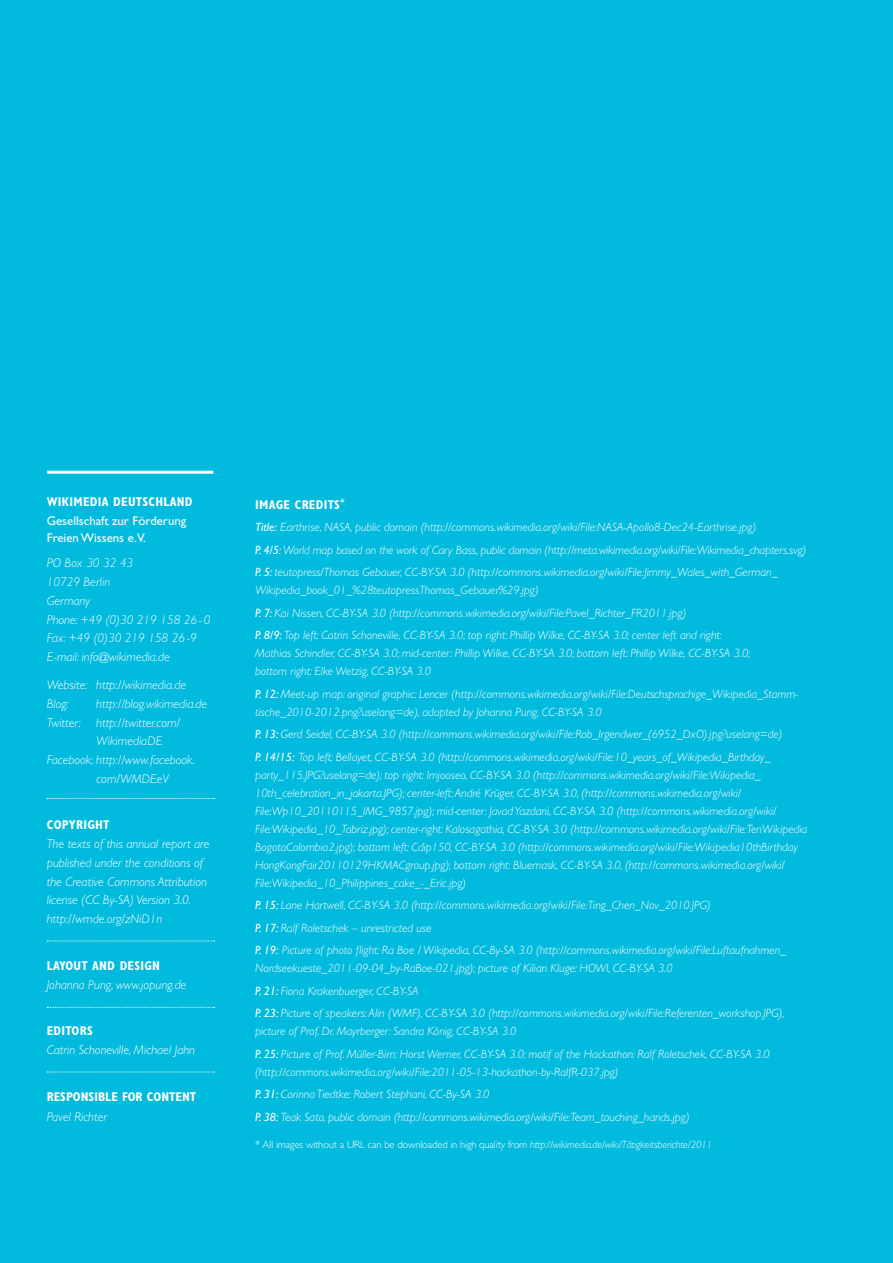
<style>
.page{position:relative;width:893px;height:1263px;background:#00bbde}
.page>*{position:absolute;margin:0;border:0;box-sizing:border-box;transform-origin:0 0}
.t1{font:italic 300 12.75px/18.8px "Gill Sans";color:#fff}
.t2{font:700 condensed 12.75px "Gill Sans";letter-spacing:.02em;color:#fff}
.t3{font:12.75px/17.2px "Gill Sans";color:#fff}
.t4{font:italic 300 12px/22.5px "Gill Sans";color:#fff}
.t5{font:300 10.5px "Gill Sans";letter-spacing:-.01em;color:#fff}
.s1{font-weight:400}
.s2{font-style:italic}
</style>
<div class="page">
<hr style="left:47px;top:471px;width:166px;height:3px;background:#fff">
<svg style="left:47px;top:798px;width:167px;height:1px"></svg>
<svg style="left:47px;top:940px;width:167px;height:1px"></svg>
<svg style="left:47px;top:1007px;width:167px;height:1px"></svg>
<svg style="left:47px;top:1071px;width:167px;height:1px"></svg>
<p class="t2" style="left:47px;top:495px;width:147px">WIKIMEDIA DEUTSCHLAND</p>
<p class="t3" style="left:47px;top:512px;width:141px">Gesellschaft zur Förderung<br>Freien Wissens e.V.</p>
<p class="t1" style="left:47px;top:554px;width:165px">PO Box 30 32 43<br>10729 Berlin<br>Germany<br>Phone: +49 (0)30 219 158 26-0<br>Fax: +49 (0)30 219 158 26-9<br>E-mail: info@wikimedia.de</p>
<p class="t1" style="left:47px;top:675px;width:141px">Website: http://wikimedia.de<br>Blog:</p>
<p class="t1" style="left:96px;top:694px;width:113px">http://blog.wikimedia.de</p>
<p class="t1" style="left:47px;top:713px;width:135px">Twitter: http://twitter.com/</p>
<p class="t1" style="left:96px;top:732px;width:68px">WikimediaDE</p>
<p class="t1" style="left:47px;top:750px;width:149px">Facebook: http://www.facebook.</p>
<p class="t1" style="left:96px;top:769px;width:74px">com/WMDEeV</p>
<p class="t2" style="left:47px;top:817px;width:49px">COPYRIGHT</p>
<p class="t1" style="left:47px;top:834px;width:164px">The texts of this annual report are published under the conditions of the Creative Commons Attribution license (CC By-SA) Version 3.0. http://wmde.org/zNiD1n</p>
<p class="t2" style="left:47px;top:958px;width:54px">LAYOUT AND</p>
<p class="t2" style="left:120px;top:958px;width:42px">DESIGN</p>
<p class="t1" style="left:47px;top:975px;width:141px">Johanna Pung, www.jopung.de</p>
<p class="t2" style="left:47px;top:1023px;width:47px">EDITORS</p>
<p class="t1" style="left:47px;top:1040px;width:150px">Catrin Schoneville, Michael Jahn</p>
<p class="t2" style="left:47px;top:1089px;width:8px">RESPONS</p>
<p class="t2" style="left:94px;top:1089px;width:61px">IBLE FOR CONTENT</p>
<p class="t1" style="left:47px;top:1107px;width:62px">Pavel Richter</p>
<p class="t2" style="left:255px;top:497px;width:13px">IMAGE</p>
<p class="t2" style="left:295px;top:497px;width:8px">CRED</p>
<p class="t2" style="left:324px;top:497px;width:23px">ITS<sup>*</sup></p>
<p class="t4" style="left:255px;top:516px;width:553px"><span class="s1">Title:</span> Earthrise, NASA, public domain (http://commons.wikimedia.org/wiki/File:NASA-Apollo8-Dec24-Earthrise.jpg)<br><span class="s1">P. 4/5:</span> World map based on the work of Cary Bass, public domain (http://meta.wikimedia.org/wiki/File:Wikimedia_chapters.svg)<br><span class="s1">P. 5:</span> teutopress/Thomas Gebauer, CC-BY-SA 3.0 (http://commons.wikimedia.org/wiki/File:Jimmy_Wales_with_German_</p>
<p class="t4" style="left:255px;top:579px;width:468px">Wikipedia_book_01_%28teutopressThomas_Gebauer%29.jpg)<br><span class="s1">P. 7:</span> Kai Nissen, CC-BY-SA 3.0 (http://commons.wikimedia.org/wiki/File:Pavel_Richter_FR2011.jpg)<br><span class="s1">P. 8/9:</span> Top left: Catrin Schoneville, CC-BY-SA 3.0; top right: Phillip Wilke, CC-BY-SA 3.0; center left and right:</p>
<p class="t4" style="left:255px;top:644px;width:497px;line-height:18px">Mathias Schindler, CC-BY-SA 3.0; mid-center: Phillip Wilke, CC-BY-SA 3.0; bottom left: Phillip Wilke, CC-BY-SA 3.0; bottom right: Elke Wetzig, CC-BY-SA 3.0</p>
<p class="t4" style="left:255px;top:685px;width:545px;line-height:18px"><span class="s1">P. 12:</span> Meet-up map: original graphic: Lencer (http://commons.wikimedia.org/wiki/File:Deutschsprachige_Wikipedia_Stamm&shy;tische_2010-2012.png?uselang=de), adapted by Johanna Pung, CC-BY-SA 3.0</p>
<p class="t4" style="left:255px;top:723px;width:529px"><span class="s1">P. 13:</span> Gerd Seidel, CC-BY-SA 3.0 (http://commons.wikimedia.org/wiki/File:Rob_Irgendwer_(6952_DxO).jpg?uselang=de)<br><span class="s1">P. 14/15:</span> Top left: Bellayet, CC-BY-SA 3.0 (http://commons.wikimedia.org/wiki/File:10_years_of_Wikipedia_Birthday_</p>
<p class="t4" style="left:255px;top:766px;width:554px;line-height:18px">party_115.JPG?uselang=de); top right: Imjooseo, CC-BY-SA 3.0 (http://commons.wikimedia.org/wiki/File:Wikipedia_ 10th_celebration_in_jakarta.JPG); center-left: André Krüger, CC-BY-SA 3.0, (http://commons.wikimedia.org/wiki/ File:Wp10_20110115_IMG_9857.jpg); mid-center: Javad Yazdani, CC-BY-SA 3.0 (http://commons.wikimedia.org/wiki/ File:Wikipedia_10_Tabriz.jpg); center-right: Kalosagathia, CC-BY-SA 3.0 (http://commons.wikimedia.org/wiki/File:TenWikipedia BogotaColombia2.jpg); bottom left: Cdip150, CC-BY-SA 3.0 (http://commons.wikimedia.org/wiki/File:Wikipedia10thBirthday HongKongFair20110129HKMACgroup.jpg); bottom right: Bluemask, CC-BY-SA 3.0, (http://commons.wikimedia.org/wiki/ File:Wikipedia_10_Philippines_cake_-_Eric.jpg)</p>
<p class="t4" style="left:255px;top:894px;width:532px"><span class="s1">P. 15:</span> Lane Hartwell, CC-BY-SA 3.0 (http://commons.wikimedia.org/wiki/File:Ting_Chen_Nov_2010.JPG)<br><span class="s1">P. 17:</span> Ralf Roletschek – unrestricted use<br><span class="s1">P. 19:</span> Picture of photo flight: Ra Boe / Wikipedia, CC-By-SA 3.0 (http://commons.wikimedia.org/wiki/File:Luftaufnahmen_</p>
<p class="t4" style="left:255px;top:957px;width:531px">Nordseekueste_2011-09-04_by-RaBoe-021.jpg); picture of Kilian Kluge: HOWI, CC-BY-SA 3.0<br><span class="s1">P. 21:</span> Fiona Krakenbuerger, CC-BY-SA<br><span class="s1">P. 23:</span> Picture of speakers: Alin (WMF), CC-BY-SA 3.0 (http://commons.wikimedia.org/wiki/File:Referenten_workshop.JPG),</p>
<p class="t4" style="left:255px;top:1020px;width:516px">picture of Prof. Dr. Mayrberger: Sandra König, CC-BY-SA 3.0<br><span class="s1">P. 25:</span> Picture of Prof. Müller-Birn: Horst Werner, CC-BY-SA 3.0; motif of the Hackathon: Ralf Roletschek, CC-BY-SA 3.0</p>
<p class="t4" style="left:255px;top:1060px;width:436px">(http://commons.wikimedia.org/wiki/File:2011-05-13-hackathon-by-RalfR-037.jpg)<br><span class="s1">P. 31:</span> Corinna Tiedtke: Robert Stephani, CC-By-SA 3.0<br><span class="s1">P. 38:</span> Teak Sato, public domain (http://commons.wikimedia.org/wiki/File:Team_touching_hands.jpg)</p>
<p class="t5" style="left:255px;top:1138px;width:459px">* All images without a URL can be downloaded in high quality from <span class="s2">http://wikimedia.de/wiki/Tätigkeitsberichte/2011</span></p>
</div>
